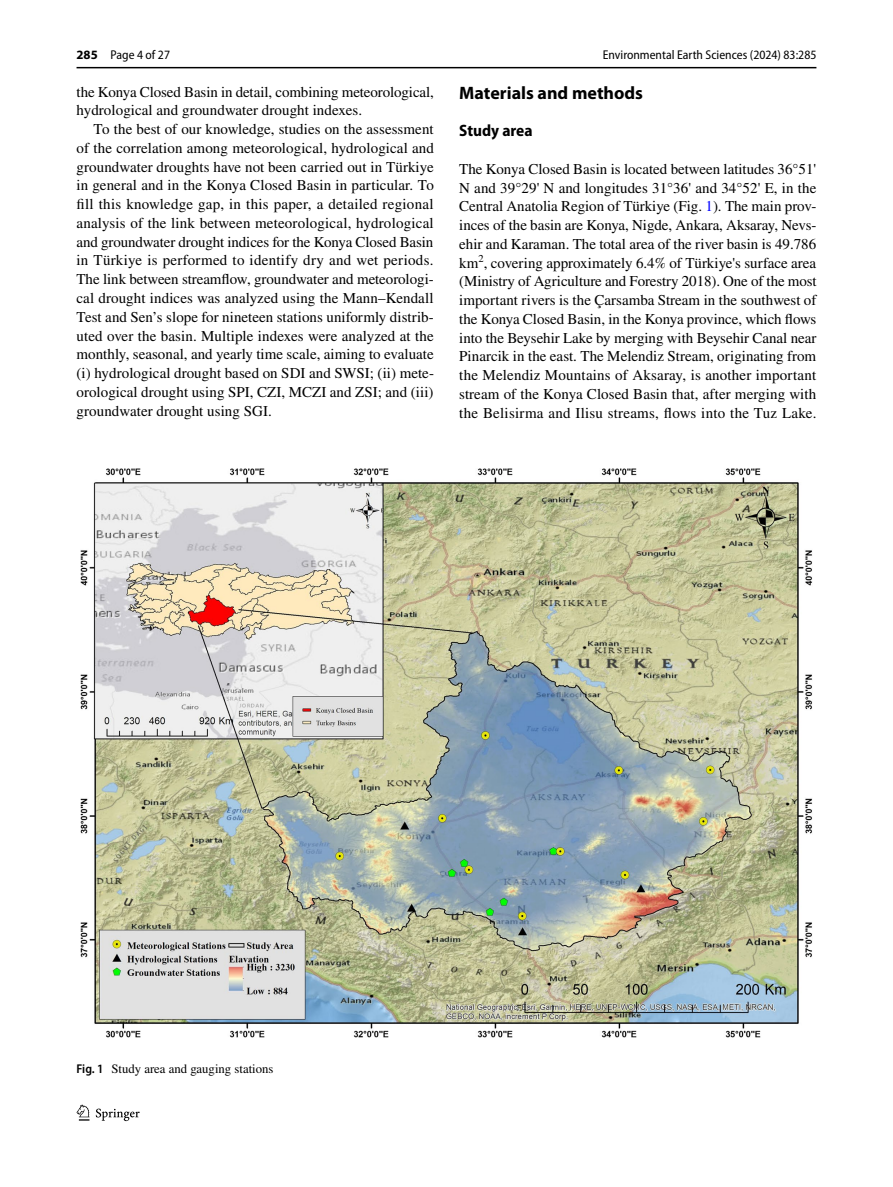
<style>
.page{position:relative;width:893px;height:1187px;background:#fff}
.page>*{position:absolute;margin:0;border:0;box-sizing:border-box;transform-origin:0 0}
.t1{font:700 18px "Myriad Pro";color:#000}
.t2{font:700 semi-condensed 16.5px "Myriad Pro";color:#000}
.t3{font:15px/18.8px "STIX";letter-spacing:.005em;color:#000;text-align:justify}
.t4{font:semi-condensed 12.75px "Myriad Pro";color:#000}
.t5{font:12.75px "STIX";color:#000}
.s1{font-weight:700;font-stretch:normal}
.s2{color:#00f}
.s3{font-family:"Myriad Pro";font-weight:600;font-stretch:semi-condensed}
</style>
<div class="page">
<hr style="left:77px;top:67px;width:739px;height:1px;background:#000">
<svg style="left:77px;top:1104px;width:12px;height:16px"></svg>
<svg style="left:96px;top:1108px;width:44px;height:12px"></svg>
<img style="left:81px;top:469px;width:731px;height:568px">
<p class="t4" style="left:77px;top:48px;width:95px"><span class="s1">285</span> Page 4 of 27</p>
<p class="t4" style="left:603px;top:48px;width:215px">Environmental Earth Sciences (2024) 83:285</p>
<p class="t3" style="left:77px;top:83px;width:359px">the Konya Closed Basin in detail, combining meteorological, hydrological and groundwater drought indexes.</p>
<p class="t3" style="left:77px;top:121px;width:359px;text-indent:17px">To the best of our knowledge, studies on the assessment of the correlation among meteorological, hydrological and groundwater droughts have not been carried out in Türkiye in general and in the Konya Closed Basin in particular. To fill this knowledge gap, in this paper, a detailed regional analysis of the link between meteorological, hydrological and groundwater drought indices for the Konya Closed Basin in Türkiye is performed to identify dry and wet periods.<br>The link between streamflow, groundwater and meteorologi&shy;cal drought indices was analyzed using the Mann–Kendall Test and Sen’s slope for nineteen stations uniformly distrib&shy;uted over the basin. Multiple indexes were analyzed at the monthly, seasonal, and yearly time scale, aiming to evaluate (i) hydrological drought based on SDI and SWSI; (ii) mete&shy;orological drought using SPI, CZI, MCZI and ZSI; and (iii) groundwater drought using SGI.</p>
<p class="t1" style="left:459px;top:81px;width:185px">Materials and methods</p>
<p class="t2" style="left:459px;top:122px;width:75px">Study area</p>
<p class="t3" style="left:459px;top:160px;width:359px">The Konya Closed Basin is located between latitudes 36°51' N and 39°29' N and longitudes 31°36' and 34°52' E, in the Central Anatolia Region of Türkiye (Fig. <span class="s2">1</span>). The main prov&shy;inces of the basin are Konya, Nigde, Ankara, Aksaray, Nevs&shy;ehir and Karaman. The total area of the river basin is 49.786 km<sup>2</sup>, covering approximately 6.4% of Türkiye's surface area (Ministry of Agriculture and Forestry 2018). One of the most important rivers is the Çarsamba Stream in the southwest of the Konya Closed Basin, in the Konya province, which flows into the Beysehir Lake by merging with Beysehir Canal near Pinarcik in the east. The Melendiz Stream, originating from the Melendiz Mountains of Aksaray, is another important stream of the Konya Closed Basin that, after merging with the Belisirma and Ilisu streams, flows into the Tuz Lake.</p>
<p class="t5" style="left:77px;top:1059px;width:198px"><span class="s3">Fig. 1</span> Study area and gauging stations</p>
</div>
